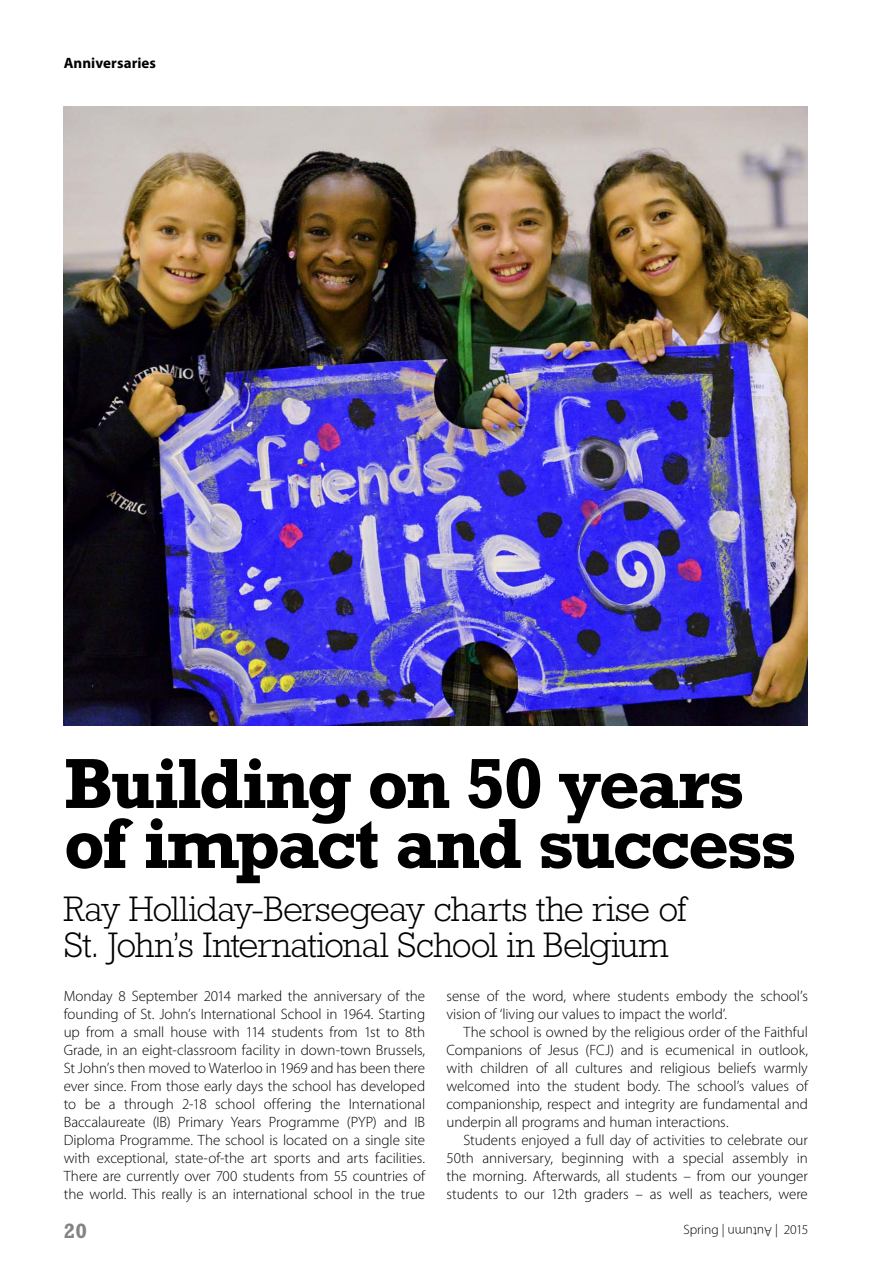
<style>
.page{position:relative;width:893px;height:1263px;background:#fff}
.page>*{position:absolute;margin:0;border:0;box-sizing:border-box;transform-origin:0 0}
.is_headline{font:700 72px/60px "Rockwell Std";letter-spacing:-.04em;color:#000}
.is_Second_deck{font:300 36px/36px "Rockwell Std";letter-spacing:-.025em;color:#000}
.t1{font:700 21px "Rockwell Std";color:#818386}
.is_Body_text_open{font:300 15px/18px "Myriad Pro";color:#000;text-align:justify}
.is_Body{font:300 15px/18px "Myriad Pro";letter-spacing:-.005em;color:#000;text-align:justify}
.Strap_Left{font:700 15px "Myriad Pro";letter-spacing:.005em;color:#000}
.t2{font:300 13.5px "Myriad Pro";color:#000}
</style>
<div class="page">
<img style="left:64px;top:106px;width:744px;height:619px">
<p class="Strap_Left" style="left:64px;top:53px;width:94px">Anniversaries</p>
<p class="is_headline" style="left:64px;top:753px;width:734px">Building on 50 years of impact and success</p>
<p class="is_Second_deck" style="left:64px;top:891px;width:624px">Ray Holliday-Bersegeay charts the rise of<br>St. John’s International School in Belgium</p>
<p class="is_Body_text_open" style="left:64px;top:987px;width:363px">Monday 8 September 2014 marked the anniversary of the founding of St. John’s International School in 1964. Starting up from a small house with 114 students from 1st to 8th Grade, in an eight-classroom facility in down-town Brussels, St John’s then moved to Waterloo in 1969 and has been there ever since. From those early days the school has developed to be a through 2-18 school offering the International Baccalaureate (IB) Primary Years Programme (PYP) and IB Diploma Programme. The school is located on a single site with exceptional, state-of-the art sports and arts facilities.<br>There are currently over 700 students from 55 countries of the world. This really is an international school in the true</p>
<p class="is_Body_text_open" style="left:446px;top:987px;width:363px">sense of the word, where students embody the school’s vision of ‘living our values to impact the world’.</p>
<p class="is_Body" style="left:446px;top:1023px;width:363px;text-indent:17px">The school is owned by the religious order of the Faithful Companions of Jesus (FCJ) and is ecumenical in outlook, with children of all cultures and religious beliefs warmly welcomed into the student body. The school’s values of companionship, respect and integrity are fundamental and underpin all programs and human interactions.</p>
<p class="is_Body" style="left:446px;top:1131px;width:363px;text-indent:17px">Students enjoyed a full day of activities to celebrate our 50th anniversary, beginning with a special assembly in the morning. Afterwards, all students – from our younger students to our 12th graders – as well as teachers, were</p>
<h3 class="t1" style="left:64px;top:1219px;width:25px">20</h3>
<p class="t2" style="left:684px;top:1221px;width:42px">Spring |</p>
<p class="t2" style="left:775px;top:1221px;width:35px">| 2015</p>
<p class="t2" style="left:772px;top:1240px;width:46px;rotate:-180deg">Autumn</p>
</div>
